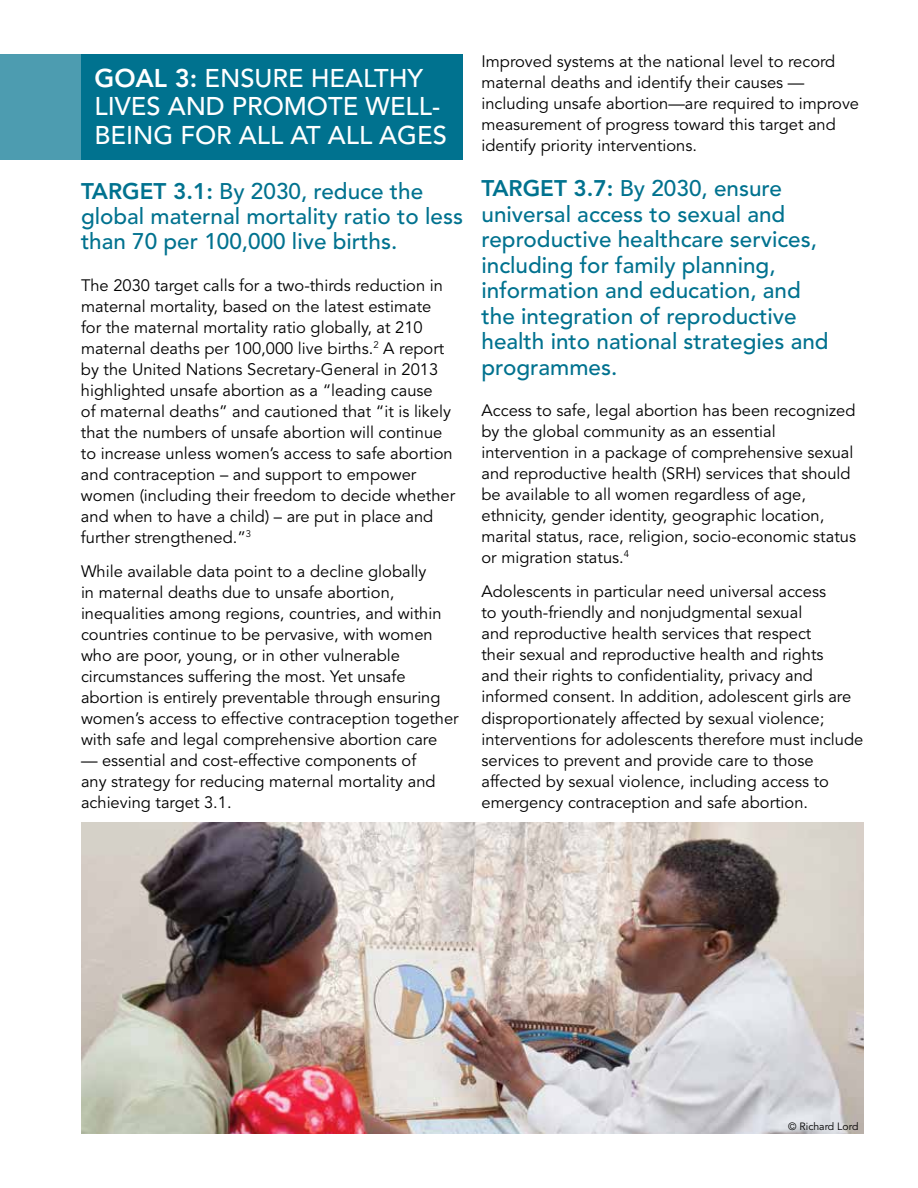
<style>
.page{position:relative;width:918px;height:1188px;background:#fff}
.page>*{position:absolute;margin:0;border:0;box-sizing:border-box;transform-origin:0 0}
.t1{font:500 25.5px/28.5px "Avenir LT Std";color:#fff}
.t2{font:500 22.5px/25.5px "Avenir LT Std";color:#00728f}
.t3{font:16.5px/21px "Avenir LT Std";color:#000}
.t4{font:10.5px "Avenir LT Std";color:#000}
.s1{font-weight:800}
</style>
<div class="page">
<div style="left:81px;top:54px;width:382px;height:106px;background:#00728f"></div>
<img style="left:81px;top:823px;width:783px;height:311px">
<div style="left:0;top:54px;width:81px;height:106px;background:#4d9cb0"></div>
<h1 class="t1" style="left:94px;top:64px;width:354px"><span class="s1">GOAL 3:</span> Ensure healthy lives and promote well&shy;be ing for all at all ages</h1>
<h2 class="t2" style="left:81px;top:179px;width:384px"><span class="s1">TARGET 3.1:</span> By 2030, reduce the global maternal mortality ratio to less than 70 per 100,000 live births.</h2>
<p class="t3" style="left:81px;top:275px;width:376px">The 2030 target calls for a two-thirds reduction in maternal mortality, based on the latest estimate for the maternal mortality ratio globally, at 210 maternal deaths per 100,000 live births.<sup>2</sup> A report by the U nited N ations Secretary-General in 2013 highlighted unsafe abortion as a “leading cause<br>of maternal deaths” and cautioned that “it is likely that the numbers of unsafe abortion will continue to increase unless women’s access to safe abortion and contraception – and support to empower women (including their freedom to decide whether and when to have a child) – are put in place and further strengthened.”<sup>3</sup></p>
<p class="t3" style="left:81px;top:562px;width:379px">While available data point to a decline globally<br>in maternal deaths due to unsafe abortion, inequalities among regions, countries, and within countries continue to be pervasive, with women who are poor, young, or in other vulnerable circumstances suffering the most. Yet unsafe abortion is entirely preventable through ensuring women’s access to effective contraception together with safe and legal comprehensive abortion care</p>
<p class="t3" style="left:81px;top:751px;width:356px">— essential and cost-effective components of any strategy for reducing maternal mortality and achieving target 3.1.</p>
<p class="t3" style="left:482px;top:51px;width:379px">I mproved systems at the national level to record maternal deaths and identify their causes — including unsafe abortion—are required to improve measurement of progress toward this target and identify priority interventions.</p>
<p class="t2" style="left:482px;top:176px;width:349px"><span class="s1">TARGET 3.7:</span> By 2030, ensure universal access to sexual and reproductive healthcare services, including for family planning, information and education, and the integration of reproductive health into national strategies and programmes.</p>
<p class="t3" style="left:482px;top:400px;width:376px">Access to safe, legal abortion has been recognized by the global community as an essential intervention in a package of comprehensive sexual and reproductive health (SRH) services that should be available to all women regardless of age, ethnicity, gender identity, geographic location, marital status, race, religion, socio-economic status or migration status.<sup>4</sup></p>
<p class="t3" style="left:482px;top:582px;width:383px">Adolescents in particular need universal access<br>to youth-friendly and nonjudgmental sexual<br>and reproductive health services that respect<br>their sexual and reproductive health and rights<br>and their rights to confidentiality, privacy and informed consent. I n addition, adolescent girls are disproportionately affected by sexual violence; interventions for adolescents therefore must include services to prevent and provide care to those affected by sexual violence, including access to emergency contraception and safe abortion.</p>
<p class="t4" style="left:788px;top:1120px;width:72px">© Richard Lord</p>
</div>
